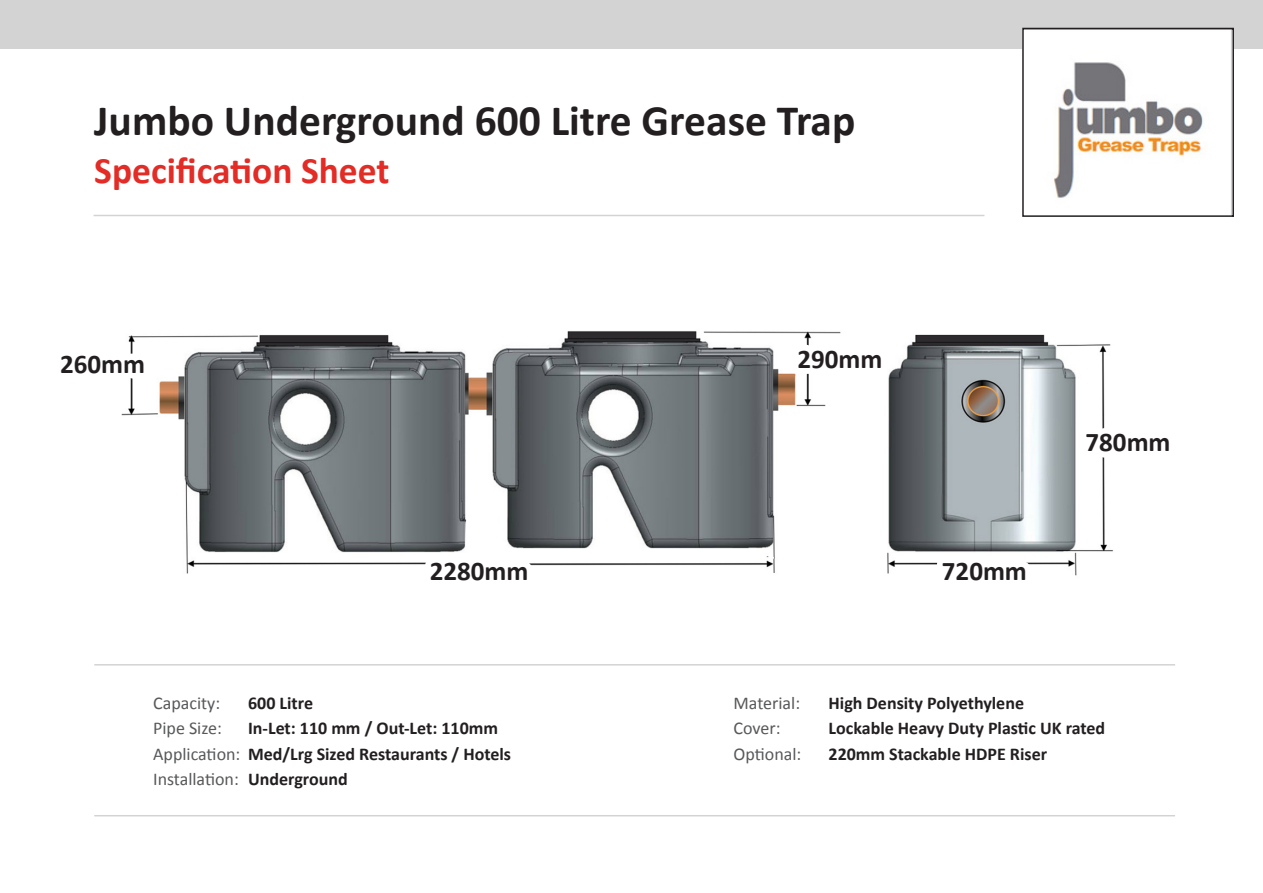
<style>
.page{position:relative;width:1263px;height:893px;background:#fff}
.page>*{position:absolute;margin:0;border:0;box-sizing:border-box;transform-origin:0 0}
.t1{font:700 43.5px "Calibri";color:#231f20}
.t2{font:700 37.5px "Calibri";color:#e22c25}
.t3{font:700 27px "Calibri";color:#231f20}
.t4{font:700 18px "Calibri";color:#231f20}
.t5{font:18px "Calibri";color:#57585a}
.s1{font-weight:400;color:#57585a}
</style>
<div class="page">
<div style="left:0;top:0;width:1263px;height:48px;background:#d3d3d3"></div>
<img style="left:93px;top:214px;width:1020px;height:362px">
<hr style="left:94px;top:664px;width:1081px;height:1px;background:#231f20">
<hr style="left:94px;top:815px;width:1081px;height:1px;background:#231f20">
<hr style="left:94px;top:215px;width:890px;height:1px;background:#231f20">
<svg style="left:774px;top:334px;width:122px;height:54px"></svg>
<svg style="left:931px;top:547px;width:109px;height:29px"></svg>
<svg style="left:1075px;top:418px;width:38px;height:91px"></svg>
<svg style="left:93px;top:339px;width:66px;height:53px"></svg>
<svg style="left:407px;top:546px;width:135px;height:30px"></svg>
<img style="left:1025px;top:31px;width:206px;height:167px">
<div style="left:1022px;top:28px;width:212px;height:189px;border:2px solid #231f20"></div>
<p class="t1" style="left:94px;top:93px;width:763px">Jumbo Underground 600 Litre Grease Trap</p>
<p class="t2" style="left:94px;top:147px;width:297px">Specification Sheet</p>
<p class="t3" style="left:60px;top:347px;width:86px">260mm</p>
<p class="t3" style="left:430px;top:554px;width:100px">2280mm</p>
<p class="t4" style="left:248px;top:692px;width:66px">600 Litre</p>
<p class="t4" style="left:248px;top:717px;width:252px">In-Let: 110 mm / Out-Let: 110mm</p>
<p class="t4" style="left:153px;top:743px;width:360px"><span class="s1">Application:</span> Med/Lrg Sized Restaurants / Hotels</p>
<p class="t4" style="left:248px;top:768px;width:101px">Underground</p>
<p class="t5" style="left:153px;top:692px;width:69px">Capacity:</p>
<p class="t5" style="left:153px;top:717px;width:70px">Pipe Size:</p>
<p class="t5" style="left:153px;top:768px;width:87px">Installation:</p>
<p class="t3" style="left:797px;top:342px;width:86px">290mm</p>
<p class="t3" style="left:942px;top:554px;width:86px">720mm</p>
<p class="t3" style="left:1085px;top:426px;width:86px">780mm</p>
<p class="t5" style="left:734px;top:692px;width:68px">Material:</p>
<p class="t5" style="left:734px;top:717px;width:49px">Cover:</p>
<p class="t5" style="left:734px;top:743px;width:69px">Optional:</p>
<p class="t4" style="left:828px;top:692px;width:197px">High Density Polyethylene</p>
<p class="t4" style="left:828px;top:717px;width:278px">Lockable Heavy Duty Plastic UK rated</p>
<p class="t4" style="left:828px;top:743px;width:220px">220mm Stackable HDPE Riser</p>
</div>
